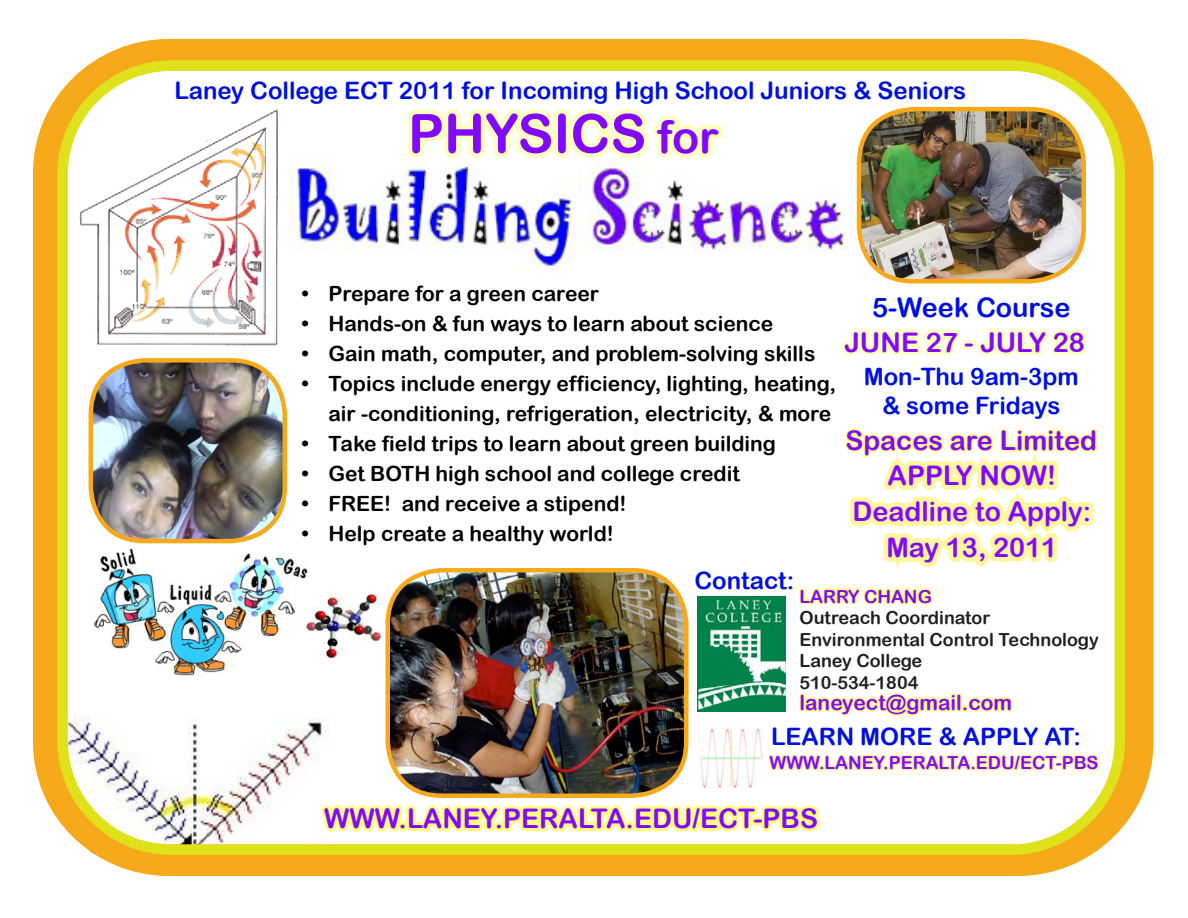
<style>
.page{position:relative;width:1188px;height:918px;background:#fff}
.page>*{position:absolute;margin:0;border:0;box-sizing:border-box;transform-origin:0 0}
.t1{font:54px "Arial Rounded MT Bold";color:#8209fe}
.t2{font:27px "Arial Rounded MT Bold";color:#8209fe}
.t3{font:27px "Arial Rounded MT Bold";color:#0011df}
.t4{font:24px "Arial Rounded MT Bold";color:#0011df}
.t5{font:21px/30px "Arial Rounded MT Bold";color:#000;text-align:right}
.t6{font:21px "Arial Rounded MT Bold";color:#8209fe}
.t7{font:18px "Arial Rounded MT Bold";color:#231f20}
.t8{font:18px "Arial Rounded MT Bold";color:#8209fe}
.s1{font-size:45px}
</style>
<div class="page">
<img style="left:708px;top:727px;width:54px;height:21px">
<img style="left:66px;top:716px;width:256px;height:127px">
<img style="left:69px;top:91px;width:221px;height:269px">
<img style="left:93px;top:548px;width:215px;height:129px">
<img style="left:698px;top:596px;width:88px;height:115px">
<img style="left:297px;top:590px;width:91px;height:68px">
<div style="left:33px;top:39px;width:1121px;height:837px;border:32px solid #f6aa1b;border-radius:119px"></div>
<div style="left:57px;top:60px;width:1068px;height:795px;border:10px solid #dfe21a;border-radius:109px"></div>
<img style="left:91px;top:360px;width:194px;height:181px">
<div style="left:89px;top:358px;width:198px;height:185px;border:4px solid #f6aa1b;border-radius:54px"></div>
<img style="left:388px;top:570px;width:298px;height:178px">
<div style="left:386px;top:568px;width:302px;height:230px;border:4px solid #f6aa1b;border-radius:54px"></div>
<img style="left:290px;top:159px;width:558px;height:112px">
<svg style="left:400px;top:109px;width:331px;height:57px"></svg>
<svg style="left:799px;top:693px;width:214px;height:23px"></svg>
<svg style="left:316px;top:748px;width:786px;height:100px"></svg>
<img style="left:859px;top:110px;width:222px;height:136px">
<div style="left:857px;top:107px;width:229px;height:177px;border:4px solid #f6aa1b;border-radius:54px"></div>
<svg style="left:797px;top:246px;width:300px;height:359px"></svg>
<p class="t4" style="left:174px;top:76px;width:793px">Laney College ECT 2011 for Incoming High School Juniors &amp; Seniors</p>
<p class="t1" style="left:408px;top:102px;width:312px">PHYSICS <span class="s1">for</span></p>
<p class="t5" style="left:301px;top:278px;width:299px">• Prepare for a green career</p>
<p class="t5" style="left:301px;top:308px;width:473px">• Hands-on &amp; fun ways to learn about science</p>
<p class="t5" style="left:301px;top:338px;width:515px">• Gain math, computer, and problem-solving skills</p>
<p class="t5" style="left:301px;top:368px;width:536px">• Topics include energy efficiency, lighting, heating, air -conditioning, refrigeration, electricity, &amp; more</p>
<p class="t5" style="left:301px;top:429px;width:476px">• Take field trips to learn about green building</p>
<p class="t5" style="left:301px;top:459px;width:440px">• Get BOTH high school and college credit</p>
<p class="t5" style="left:301px;top:489px;width:327px">• FREE! and receive a stipend!</p>
<p class="t5" style="left:301px;top:519px;width:314px">• Help create a healthy world!</p>
<p class="t3" style="left:872px;top:292px;width:200px">5-Week Course</p>
<p class="t2" style="left:844px;top:326px;width:242px">JUNE 27 - JULY 28</p>
<p class="t4" style="left:864px;top:362px;width:216px">Mon-Thu 9am-3pm</p>
<p class="t4" style="left:882px;top:391px;width:180px">&amp; some Fridays</p>
<p class="t2" style="left:845px;top:424px;width:253px">Spaces are Limited</p>
<p class="t2" style="left:888px;top:459px;width:170px">APPLY NOW!</p>
<p class="t2" style="left:852px;top:495px;width:240px">Deadline to Apply:</p>
<p class="t2" style="left:886px;top:531px;width:172px">May 13, 2011</p>
<p class="t4" style="left:694px;top:566px;width:101px">Contact:</p>
<p class="t8" style="left:800px;top:586px;width:134px">LARRY CHANG</p>
<p class="t7" style="left:800px;top:607px;width:192px">Outreach Coordinator</p>
<p class="t7" style="left:800px;top:629px;width:301px">Environmental Control Technology</p>
<p class="t7" style="left:800px;top:650px;width:124px">Laney College</p>
<p class="t7" style="left:800px;top:672px;width:120px">510-534-1804</p>
<p class="t6" style="left:800px;top:690px;width:214px">laneyect@gmail.com</p>
<p class="t4" style="left:771px;top:722px;width:311px">LEARN MORE &amp; APPLY AT:</p>
<p class="t8" style="left:770px;top:752px;width:331px">WWW.LANEY.PERALTA.EDU/ECT-PBS</p>
<p class="t2" style="left:324px;top:803px;width:495px">WWW.LANEY.PERALTA.EDU/ECT-PBS</p>
</div>
